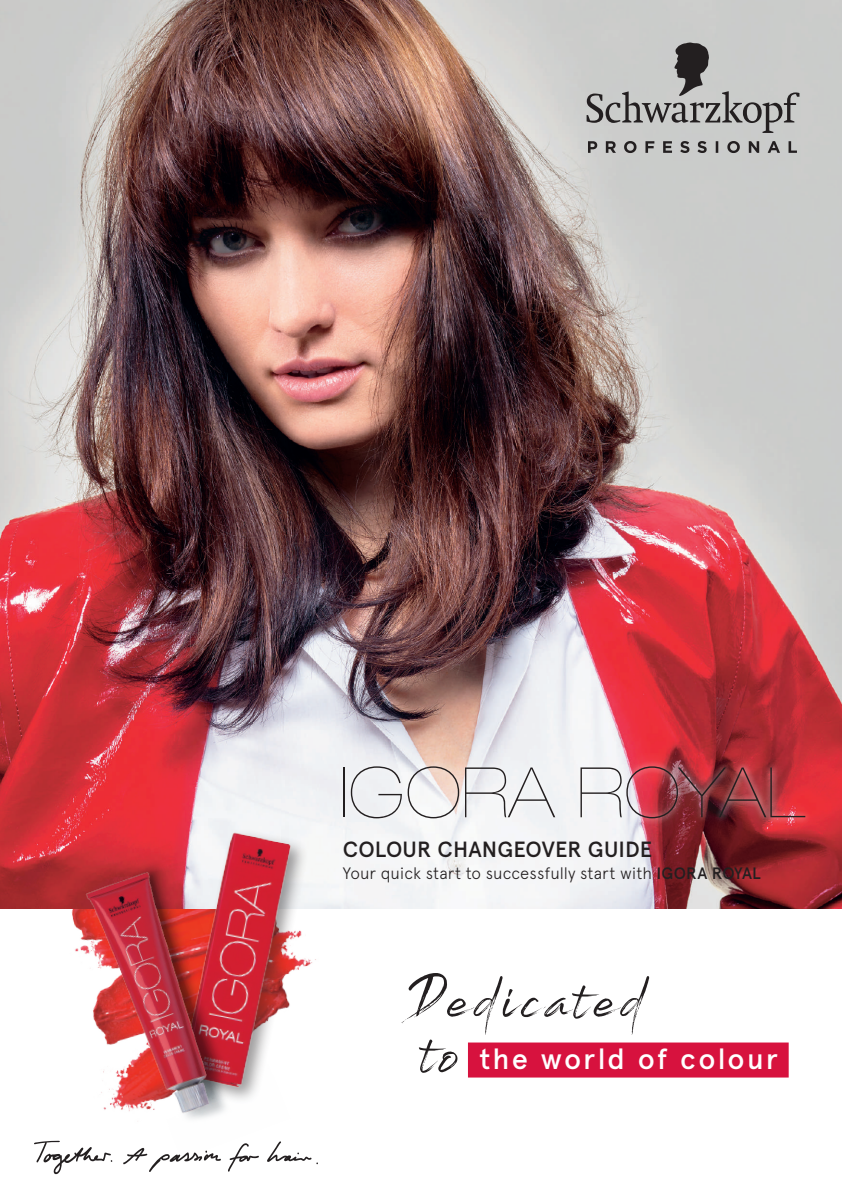
<style>
.page{position:relative;width:842px;height:1191px;background:#fff}
.page>*{position:absolute;margin:0;border:0;box-sizing:border-box;transform-origin:0 0}
.t1{font:56.7px/54.1px "Brightside";letter-spacing:.08em;color:#231f20;scale:1.1 1}
.t2{font:500 29px "Apercu";letter-spacing:.07em;color:#fff}
.t3{font:500 22px "Apercu";letter-spacing:.005em;color:#231f20}
.t4{font:300 16.5px "Apercu";color:#231f20}
.s1{font-weight:500}
</style>
<div class="page">
<img style="left:0;top:0;width:842px;height:908px">
<svg style="left:228px;top:1159px;width:22px;height:12px"></svg>
<svg style="left:123px;top:1159px;width:98px;height:13px"></svg>
<svg style="left:34px;top:1140px;width:79px;height:34px"></svg>
<svg style="left:267px;top:1152px;width:51px;height:12px"></svg>
<svg style="left:587px;top:42px;width:212px;height:91px;background:#afafae"></svg>
<svg style="left:588px;top:141px;width:209px;height:12px;background:#979696"></svg>
<div style="left:468px;top:1042px;width:321px;height:35px;background:#d7123e"></div>
<div style="left:177px;top:828px;width:132px;height:277px;background:#231f20;opacity:.45"></div>
<img style="left:175px;top:810px;width:126px;height:295px">
<img style="left:71px;top:839px;width:220px;height:320px">
<div style="left:328px;top:750px;width:491px;height:84px;background:#fff;opacity:.75"></div>
<div style="left:337px;top:760px;width:474px;height:64px;background:#fff;opacity:.75"></div>
<hr style="left:344px;top:767px;width:1px;height:50px;background:#231f20">
<svg style="left:351px;top:766px;width:51px;height:52px"></svg>
<svg style="left:408px;top:766px;width:51px;height:52px"></svg>
<svg style="left:465px;top:767px;width:90px;height:50px"></svg>
<img style="left:580px;top:766px;width:225px;height:52px">
<h3 class="t3" style="left:343px;top:836px;width:311px">COLOUR CHANGEOVER GUIDE</h3>
<p class="t4" style="left:343px;top:863px;width:419px">Your quick start to successfully start with <span class="s1">IGORA ROYAL</span></p>
<h1 class="t1" style="left:422px;top:975px;width:203px;text-indent:-20px">Dedicated to</h1>
<h2 class="t2" style="left:479px;top:1041px;width:300px">the world of colour</h2>
</div>
